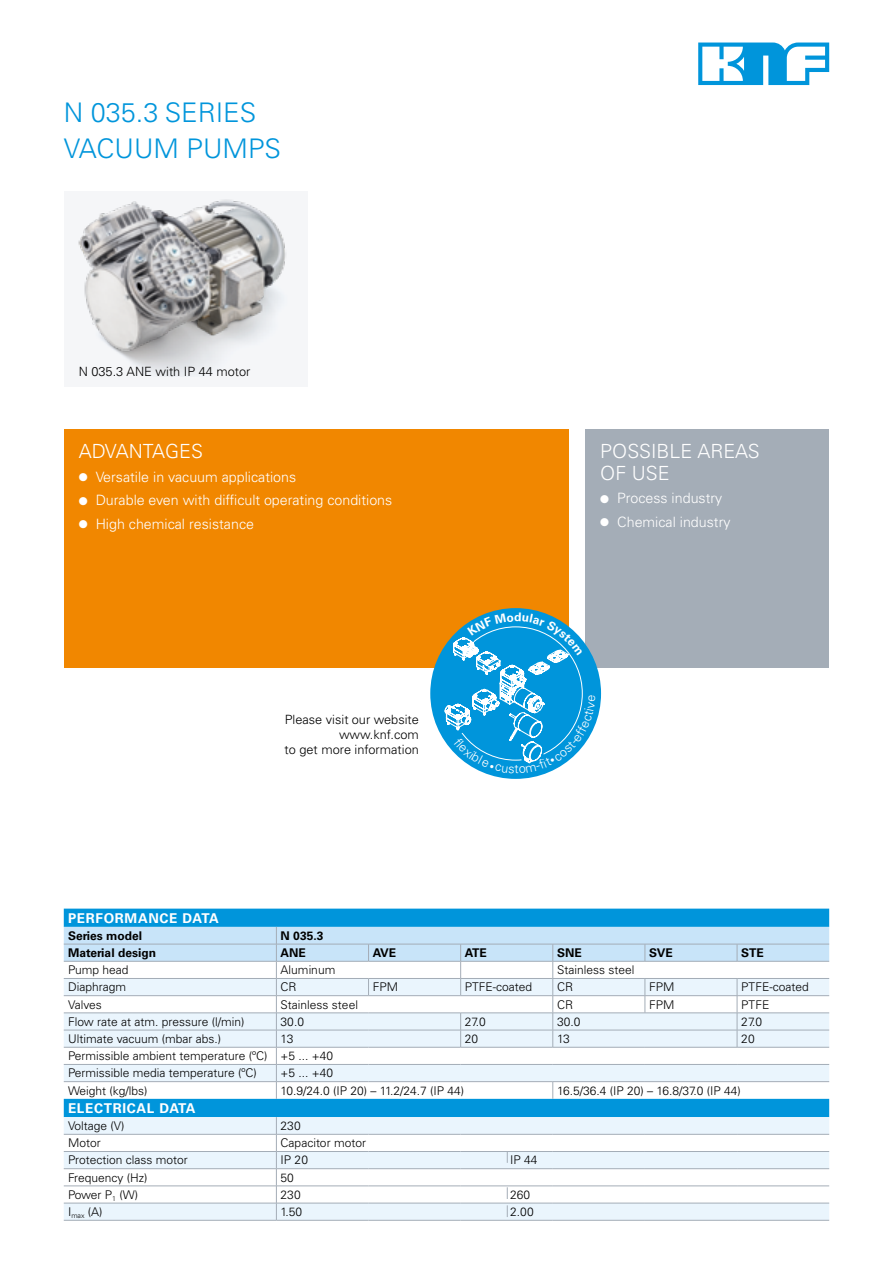
<style>
.page{position:relative;width:893px;height:1263px;background:#fff}
.page>*{position:absolute;margin:0;border:0;box-sizing:border-box;transform-origin:0 0}
.Headline{font:300 27px "Univers LT Pro 45";color:#0095db}
.Subline{font:300 19.5px/21.8px "Univers LT Pro 45";color:#fff}
.t1{font:300 14.25px "Univers LT Pro 45";color:#fff}
.Titel_Headline_Tabel{font:700 13.5px "Univers LT Pro 65";letter-spacing:.05em;color:#fff}
.Bildbezeichnung{font:300 12.75px/15px "Univers LT Pro 45";color:#000;text-align:right}
.t2{font:300 12.75px "Univers LT Std";color:#fff}
.Fließtext_Tabelle{font:300 12px "Univers LT Pro 45";color:#000}
.Titel_Kopfzeile_Tabe{font:700 12px "Univers LT Pro 65";color:#000}
</style>
<div class="page">
<div style="left:64px;top:191px;width:244px;height:196px;background:#f5f6f8"></div>
<div style="left:64px;top:429px;width:504px;height:239px;background:#f18700"></div>
<div style="left:585px;top:429px;width:244px;height:239px;background:#a4adb7"></div>
<svg style="left:698px;top:43px;width:131px;height:42px"></svg>
<div style="left:64px;top:909px;width:765px;height:18px;background:#0095db"></div>
<div style="left:64px;top:1099px;width:765px;height:18px;background:#0095db"></div>
<hr style="left:64px;top:1220px;width:212px;height:1px;background:#a4adb7">
<hr style="left:276px;top:1220px;width:93px;height:1px;background:#a4adb7">
<hr style="left:369px;top:1220px;width:92px;height:1px;background:#a4adb7">
<hr style="left:461px;top:1220px;width:92px;height:1px;background:#a4adb7">
<hr style="left:553px;top:1220px;width:92px;height:1px;background:#a4adb7">
<hr style="left:645px;top:1220px;width:92px;height:1px;background:#a4adb7">
<hr style="left:737px;top:1220px;width:92px;height:1px;background:#a4adb7">
<svg style="left:64px;top:927px;width:765px;height:172px"></svg>
<div style="left:430px;top:608px;width:171px;height:171px;background:#0095db;border-radius:50%"></div>
<svg style="left:64px;top:1117px;width:765px;height:103px"></svg>
<img style="left:78px;top:199px;width:208px;height:176px">
<svg style="left:433px;top:612px;width:163px;height:161px"></svg>
<p class="Headline" style="left:64px;top:94px;width:194px">N 035.3 SERIES</p>
<p class="Headline" style="left:64px;top:130px;width:219px">VACUUM PUMPS</p>
<p class="Bildbezeichnung" style="left:79px;top:364px;width:173px">N 035.3 ANE with IP 44 motor</p>
<p class="Subline" style="left:79px;top:440px;width:126px">ADVANTAGES</p>
<p class="t1" style="left:79px;top:467px;width:219px">● Versatile in vacuum applications</p>
<p class="t1" style="left:79px;top:491px;width:315px">● Durable even with difficult operating conditions</p>
<p class="t1" style="left:79px;top:515px;width:177px">● High chemical resistance</p>
<p class="Bildbezeichnung" style="left:284px;top:712px;width:136px">Please visit our website www.knf.com<br>to get more information</p>
<p class="Subline" style="left:600px;top:440px;width:161px">POSSIBLE AREAS<br>OF USE</p>
<p class="t1" style="left:600px;top:489px;width:124px">● Process industry</p>
<p class="t1" style="left:600px;top:513px;width:132px">● Chemical industry</p>
<p class="t2" style="left:514px;top:761px;width:6px">t</p>
<p class="Titel_Headline_Tabel" style="left:68px;top:908px;width:152px">PERFORMANCE DATA</p>
<p class="Titel_Kopfzeile_Tabe" style="left:68px;top:927px;width:76px">Series model</p>
<p class="Titel_Kopfzeile_Tabe" style="left:281px;top:927px;width:44px">N 035.3</p>
<p class="Titel_Kopfzeile_Tabe" style="left:68px;top:944px;width:89px">Material design</p>
<p class="Titel_Kopfzeile_Tabe" style="left:281px;top:944px;width:27px">ANE</p>
<p class="Titel_Kopfzeile_Tabe" style="left:373px;top:944px;width:25px">AVE</p>
<p class="Titel_Kopfzeile_Tabe" style="left:465px;top:944px;width:24px">ATE</p>
<p class="Titel_Kopfzeile_Tabe" style="left:557px;top:944px;width:26px">SNE</p>
<p class="Titel_Kopfzeile_Tabe" style="left:649px;top:944px;width:25px">SVE</p>
<p class="Titel_Kopfzeile_Tabe" style="left:741px;top:944px;width:24px">STE</p>
<p class="Fließtext_Tabelle" style="left:68px;top:962px;width:62px">Pump head</p>
<p class="Fließtext_Tabelle" style="left:281px;top:962px;width:56px">Aluminum</p>
<p class="Fließtext_Tabelle" style="left:557px;top:962px;width:79px">Stainless steel</p>
<p class="Fließtext_Tabelle" style="left:68px;top:979px;width:60px">Diaphragm</p>
<p class="Fließtext_Tabelle" style="left:281px;top:979px;width:18px">CR</p>
<p class="Fließtext_Tabelle" style="left:373px;top:979px;width:27px">FPM</p>
<p class="Fließtext_Tabelle" style="left:465px;top:979px;width:69px">PTFE-coated</p>
<p class="Fließtext_Tabelle" style="left:557px;top:979px;width:18px">CR</p>
<p class="Fließtext_Tabelle" style="left:649px;top:979px;width:27px">FPM</p>
<p class="Fließtext_Tabelle" style="left:741px;top:979px;width:69px">PTFE-coated</p>
<p class="Fließtext_Tabelle" style="left:68px;top:996px;width:35px">Valves</p>
<p class="Fließtext_Tabelle" style="left:281px;top:996px;width:79px">Stainless steel</p>
<p class="Fließtext_Tabelle" style="left:557px;top:996px;width:18px">CR</p>
<p class="Fließtext_Tabelle" style="left:649px;top:996px;width:27px">FPM</p>
<p class="Fließtext_Tabelle" style="left:741px;top:996px;width:30px">PTFE</p>
<p class="Fließtext_Tabelle" style="left:68px;top:1014px;width:178px">Flow rate at atm. pressure (l/min)</p>
<p class="Fließtext_Tabelle" style="left:281px;top:1014px;width:25px">30.0</p>
<p class="Fließtext_Tabelle" style="left:465px;top:1014px;width:22px">27.0</p>
<p class="Fließtext_Tabelle" style="left:557px;top:1014px;width:25px">30.0</p>
<p class="Fließtext_Tabelle" style="left:741px;top:1014px;width:22px">27.0</p>
<p class="Fließtext_Tabelle" style="left:68px;top:1031px;width:155px">Ultimate vacuum (mbar abs.)</p>
<p class="Fließtext_Tabelle" style="left:281px;top:1031px;width:14px">13</p>
<p class="Fließtext_Tabelle" style="left:465px;top:1031px;width:15px">20</p>
<p class="Fließtext_Tabelle" style="left:557px;top:1031px;width:14px">13</p>
<p class="Fließtext_Tabelle" style="left:741px;top:1031px;width:15px">20</p>
<p class="Fließtext_Tabelle" style="left:68px;top:1048px;width:201px">Permissible ambient temperature (ºC)</p>
<p class="Fließtext_Tabelle" style="left:281px;top:1048px;width:54px">+5 ... +40</p>
<p class="Fließtext_Tabelle" style="left:68px;top:1065px;width:190px">Permissible media temperature (ºC)</p>
<p class="Fließtext_Tabelle" style="left:281px;top:1065px;width:54px">+5 ... +40</p>
<p class="Fließtext_Tabelle" style="left:68px;top:1082px;width:81px">Weight (kg/lbs)</p>
<p class="Fließtext_Tabelle" style="left:281px;top:1082px;width:185px">10.9/24.0 (IP 20) – 11.2/24.7 (IP 44)</p>
<p class="Fließtext_Tabelle" style="left:557px;top:1082px;width:185px">16.5/36.4 (IP 20) – 16.8/37.0 (IP 44)</p>
<p class="Titel_Headline_Tabel" style="left:68px;top:1098px;width:129px">ELECTRICAL DATA</p>
<p class="Fließtext_Tabelle" style="left:68px;top:1118px;width:58px">Voltage (V)</p>
<p class="Fließtext_Tabelle" style="left:281px;top:1118px;width:22px">230</p>
<p class="Fließtext_Tabelle" style="left:68px;top:1135px;width:34px">Motor</p>
<p class="Fließtext_Tabelle" style="left:281px;top:1135px;width:87px">Capacitor motor</p>
<p class="Fließtext_Tabelle" style="left:68px;top:1152px;width:121px">Protection class motor</p>
<p class="Fließtext_Tabelle" style="left:281px;top:1152px;width:29px">IP 20</p>
<p class="Fließtext_Tabelle" style="left:510px;top:1152px;width:29px">IP 44</p>
<p class="Fließtext_Tabelle" style="left:68px;top:1169px;width:81px">Frequency (Hz)</p>
<p class="Fließtext_Tabelle" style="left:281px;top:1169px;width:15px">50</p>
<p class="Fließtext_Tabelle" style="left:68px;top:1187px;width:72px">Power P<sub>1</sub> (W)</p>
<p class="Fließtext_Tabelle" style="left:281px;top:1187px;width:22px">230</p>
<p class="Fließtext_Tabelle" style="left:510px;top:1187px;width:22px">260</p>
<p class="Fließtext_Tabelle" style="left:68px;top:1204px;width:36px">I<sub>max</sub> (A)</p>
<p class="Fließtext_Tabelle" style="left:281px;top:1204px;width:23px">1.50</p>
<p class="Fließtext_Tabelle" style="left:510px;top:1204px;width:25px">2.00</p>
</div>
